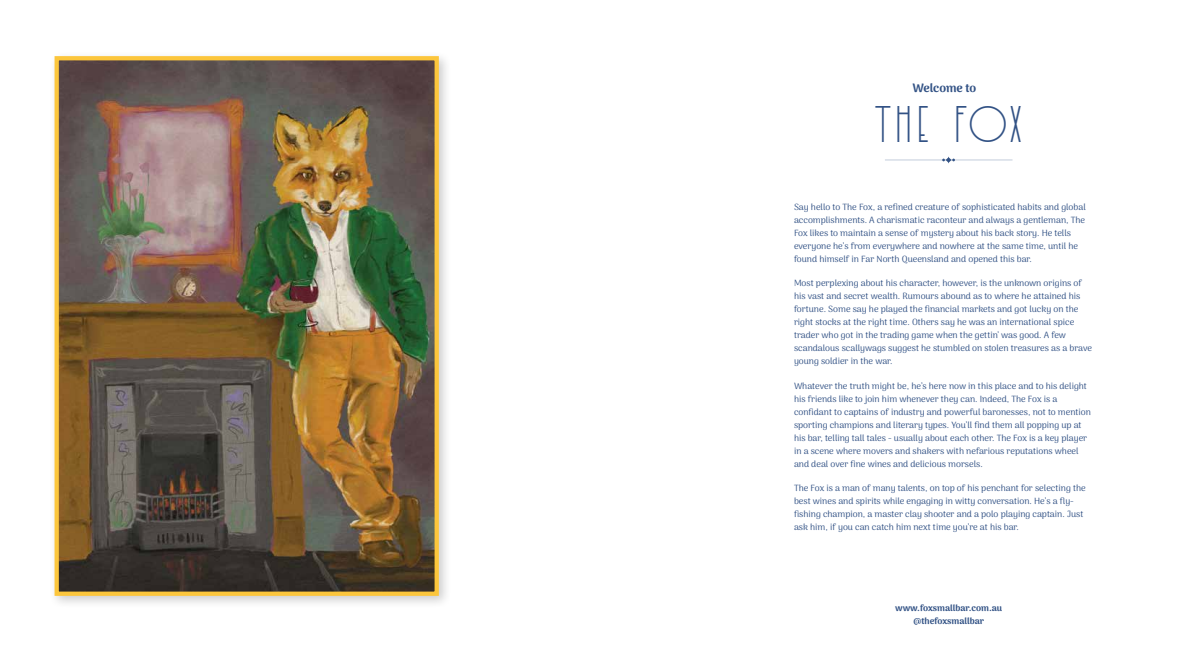
<style>
.page{position:relative;width:1191px;height:652px;background:#fff}
.page>*{position:absolute;margin:0;border:0;box-sizing:border-box;transform-origin:0 0}
.t1{font:48px "Garine First";color:#325285}
.t2{font:700 12px "Arima";color:#325285}
.t3{font:9px/13px "Arima";color:#325285}
.t4{font:700 9px/13px "Arima";color:#325285;text-align:center}
</style>
<div class="page">
<svg style="left:885px;top:157px;width:127px;height:6px"></svg>
<div style="left:49px;top:51px;width:403px;height:558px;background:#000;opacity:.2"></div>
<img style="left:52px;top:54px;width:389px;height:544px">
<h2 class="t2" style="left:912px;top:81px;width:65px">Welcome to</h2>
<h1 class="t1" style="left:873px;top:99px;width:153px">THE FOX</h1>
<p class="t3" style="left:794px;top:200px;width:293px">Say hello to The Fox, a refined creature of sophisticated habits and global accomplishments. A charismatic raconteur and always a gentleman, The Fox likes to maintain a sense of mystery about his back story. He tells everyone he’s from everywhere and nowhere at the same time, until he found himself in Far North Queensland and opened this bar.</p>
<p class="t3" style="left:794px;top:277px;width:299px">Most perplexing about his character, however, is the unknown origins of his vast and secret wealth. Rumours abound as to where he attained his fortune. Some say he played the financial markets and got lucky on the right stocks at the right time. Others say he was an international spice trader who got in the trading game when the gettin’ was good. A few scandalous scallywags suggest he stumbled on stolen treasures as a brave young soldier in the war.</p>
<p class="t3" style="left:794px;top:379px;width:298px">Whatever the truth might be, he’s here now in this place and to his delight his friends like to join him whenever they can. Indeed, The Fox is a confidant to captains of industry and powerful baronesses, not to mention sporting champions and literary types. You’ll find them all popping up at his bar, telling tall tales - usually about each other. The Fox is a key player in a scene where movers and shakers with nefarious reputations wheel and deal over fine wines and delicious morsels.</p>
<p class="t3" style="left:794px;top:481px;width:293px">The Fox is a man of many talents, on top of his penchant for selecting the best wines and spirits while engaging in witty conversation. He’s a fly&shy;fishing champion, a master clay shooter and a polo playing captain. Just ask him, if you can catch him next time you’re at his bar.</p>
<p class="t4" style="left:895px;top:601px;width:108px">www.foxsmallbar.com.au @thefoxsmallbar</p>
</div>
